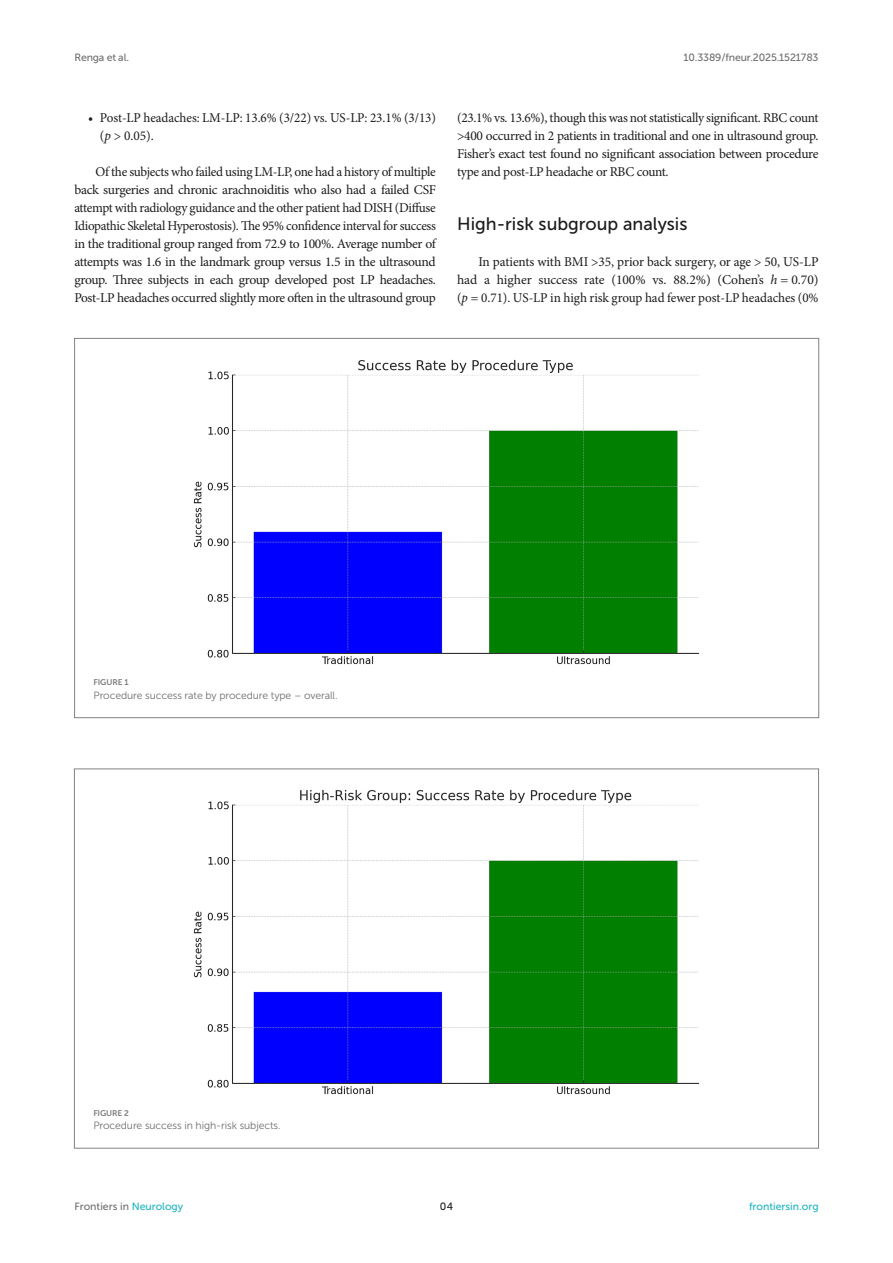
<style>
.page{position:relative;width:893px;height:1263px;background:#fff}
.page>*{position:absolute;margin:0;border:0;box-sizing:border-box;transform-origin:0 0}
.HEAD_2{font:18px "Museo Sans 500";color:#1b1c1b}
.TEXT{font:13.5px/18px "Minion Pro";letter-spacing:-.02em;color:#1b1c1b;text-align:justify}
.BL_BLW{font:13.5px/18px "Minion Pro";letter-spacing:-.005em;color:#1b1c1b}
.FIG_LEG{font:10.5px "Museo Sans 300";letter-spacing:-.01em;color:#706f70}
.t1{font:10.5px "Museo Sans 500";letter-spacing:-.015em;color:#706f70}
.t2{font:10.5px "Museo Sans 500";color:#1db5c3}
.t3{font:10.5px "Museo Sans 500";color:#1b1c1b}
.FIG_HD{font:8.25px "Museo Sans 700";letter-spacing:-.01em;color:#7e7f7f}
.s1{font-style:italic}
.s2{color:#1db5c3}
</style>
<div class="page">
<img style="left:193px;top:789px;width:507px;height:306px">
<img style="left:193px;top:359px;width:507px;height:306px">
<p class="t1" style="left:74px;top:52px;width:56px">Renga et al.</p>
<p class="t1" style="left:684px;top:52px;width:136px">10.3389/fneur.2025.1521783</p>
<p class="BL_BLW" style="left:100px;top:109px;width:338px;text-indent:-12px">• Post-LP headaches: LM-LP: 13.6% (3/22) vs. US-LP: 23.1% (3/13) (<span class="s1">p</span> &gt; 0.05).</p>
<p class="TEXT" style="left:74px;top:163px;width:363px;text-indent:21px">Of the subjects who failed using LM-LP, one had a history of multiple back surgeries and chronic arachnoiditis who also had a failed CSF attempt with radiology guidance and the other patient had DISH (Diffuse Idiopathic Skeletal Hyperostosis). The 95% confidence interval for success in the traditional group ranged from 72.9 to 100%. Average number of attempts was 1.6 in the landmark group versus 1.5 in the ultrasound group. Three subjects in each group developed post LP headaches.<br>Post-LP headaches occurred slightly more often in the ultrasound group</p>
<p class="TEXT" style="left:457px;top:109px;width:363px">(23.1% vs. 13.6%), though this was not statistically significant. RBC count &gt;400 occurred in 2 patients in traditional and one in ultrasound group.<br>Fisher’s exact test found no significant association between procedure type and post-LP headache or RBC count.</p>
<p class="HEAD_2" style="left:457px;top:214px;width:232px">High-risk subgroup analysis</p>
<p class="TEXT" style="left:457px;top:253px;width:363px;text-indent:21px">In patients with BMI &gt;35, prior back surgery, or age &gt; 50, US-LP had a higher success rate (100% vs. 88.2%) (Cohen’s <span class="s1">h</span> = 0.70) (<span class="s1">p</span> = 0.71). US-LP in high risk group had fewer post-LP headaches (0%</p>
<p class="FIG_HD" style="left:94px;top:678px;width:37px">FIGURE 1</p>
<p class="FIG_LEG" style="left:94px;top:689px;width:246px">Procedure success rate by procedure type – overall.</p>
<p class="FIG_HD" style="left:93px;top:1108px;width:37px">FIGURE 2</p>
<p class="FIG_LEG" style="left:93px;top:1120px;width:189px">Procedure success in high-risk subjects.</p>
<p class="t1" style="left:74px;top:1200px;width:110px">Frontiers in <span class="s2">Neurology</span></p>
<p class="t3" style="left:440px;top:1200px;width:15px">04</p>
<p class="t2" style="left:749px;top:1200px;width:71px">frontiersin.org</p>
</div>
